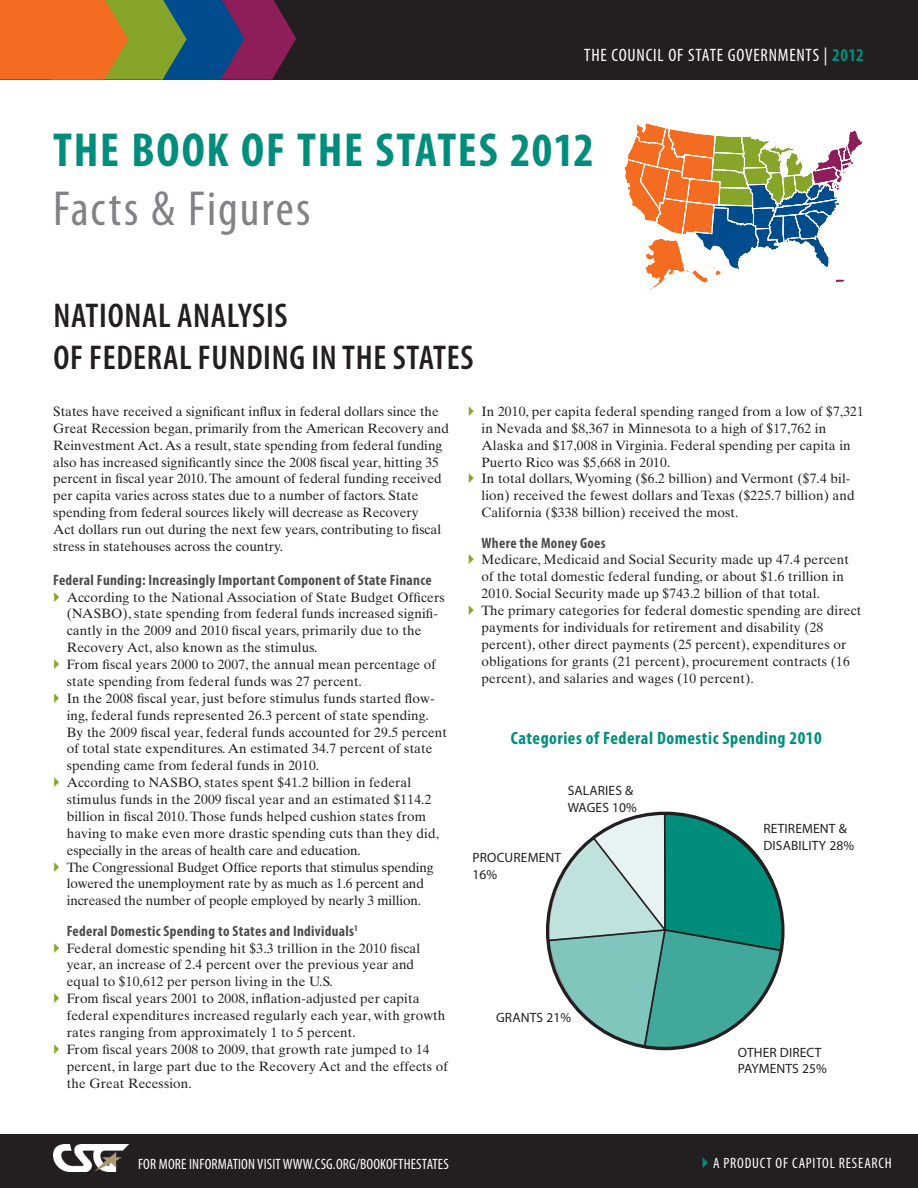
<style>
.page{position:relative;width:918px;height:1188px;background:#fff}
.page>*{position:absolute;margin:0;border:0;box-sizing:border-box;transform-origin:0 0}
.t1{font:condensed 49.5px "Myriad Pro";letter-spacing:.04em;color:#808285}
.t2{font:700 condensed 48px "Myriad Pro";letter-spacing:.035em;color:#008d7b}
.t3{font:600 condensed 34.5px/42px "Myriad Pro";letter-spacing:.02em;color:#231f20}
.t4{font:700 condensed 18px "Myriad Pro";letter-spacing:.03em;color:#008d7b}
.t5{font:condensed 18px "Myriad Pro";color:#fff}
.t6{font:700 condensed 15px "Myriad Pro";letter-spacing:.02em;color:#4e4d4c}
.t7{font:condensed 15px "Myriad Pro";letter-spacing:.01em;color:#fff}
.t8{font:13.5px/16.8px "Times Ten LT";letter-spacing:.01em;color:#231f20}
.t9{font:13.5px/16.8px "Myriad Pro";letter-spacing:.01em;color:#231f20}
.s1{font-weight:400;color:#fff}
</style>
<div class="page">
<div style="left:0;top:0;width:918px;height:80px;background:#231f20"></div>
<div style="left:0;top:1134px;width:918px;height:54px;background:#231f20"></div>
<img style="left:53px;top:1144px;width:76px;height:28px">
<svg style="left:624px;top:123px;width:238px;height:169px"></svg>
<svg style="left:0;top:0;width:297px;height:81px;background:#956243"></svg>
<svg style="left:546px;top:812px;width:239px;height:236px"></svg>
<h3 class="t5" style="left:584px;top:44px;width:112px">THE COUNCIL OFSTATE</h3>
<h3 class="t5" style="left:728px;top:44px;width:10px">GOVERNMENTS</h3>
<h3 class="t4" style="left:824px;top:44px;width:42px"><span class="s1">|</span> 2012</h3>
<h2 class="t2" style="left:53px;top:120px;width:542px">The Book of the States 2012</h2>
<h1 class="t1" style="left:53px;top:179px;width:259px">FACTS &amp; FIGURES</h1>
<h3 class="t3" style="left:54px;top:294px;width:368px">NATIONAL ANALYSIS<br>OF FEDERAL FUNDING IN THE STATES</h3>
<p class="t8" style="left:53px;top:403px;width:397px">States have received a significant influx in federal dollars since the Great Recession began, primarily from the American Recovery and Reinvestment Act. As a result, state spending from federal funding also has increased significantly since the 2008 fiscal year, hitting 35 percent in fiscal year 2010. The amount of federal funding received per capita varies across states due to a number of factors. State spending from federal sources likely will decrease as Recovery<br>Act dollars run out during the next few years, contributing to fiscal stress in statehouses across the country.</p>
<p class="t6" style="left:53px;top:570px;width:380px">Federal Funding: Increasingly Important Component of State Finance</p>
<p class="t8" style="left:67px;top:588px;width:382px">According to the National Association of State Budget Officers (NASBO), state spending from federal funds increased signifi&shy;cantly in the 2009 and 2010 fiscal years, primarily due to the Recovery Act, also known as the stimulus.<br>From fiscal years 2000 to 2007, the annual mean percentage of state spending from federal funds was 27 percent.<br>In the 2008 fiscal year, just before stimulus funds started flow&shy;ing, federal funds represented 26.3 percent of state spending.<br>By the 2009 fiscal year, federal funds accounted for 29.5 percent of total state expenditures. An estimated 34.7 percent of state spending came from federal funds in 2010.<br>According to NASBO, states spent $41.2 billion in federal stimulus funds in the 2009 fiscal year and an estimated $114.2 billion in fiscal 2010. Those funds helped cushion states from having to make even more drastic spending cuts than they did, especially in the areas of health care and education.<br>The Congressional Budget Office reports that stimulus spending lowered the unemployment rate by as much as 1.6 percent and increased the number of people employed by nearly 3 million.</p>
<p class="t6" style="left:67px;top:921px;width:293px">Federal Domestic Spending to States and Individuals<sup>1</sup></p>
<p class="t8" style="left:67px;top:939px;width:383px">Federal domestic spending hit $3.3 trillion in the 2010 fiscal year, an increase of 2.4 percent over the previous year and equal to $10,612 per person living in the U.S.<br>From fiscal years 2001 to 2008, inflation-adjusted per capita federal expenditures increased regularly each year, with growth rates ranging from approximately 1 to 5 percent.<br>From fiscal years 2008 to 2009, that growth rate jumped to 14 percent, in large part due to the Recovery Act and the effects of the Great Recession.</p>
<p class="t8" style="left:481px;top:403px;width:384px">In 2010, per capita federal spending ranged from a low of $7,321 in Nevada and $8,367 in Minnesota to a high of $17,762 in Alaska and $17,008 in Virginia. Federal spending per capita in Puerto Rico was $5,668 in 2010.<br>In total dollars, Wyoming ($6.2 billion) and Vermont ($7.4 bil&shy;lion) received the fewest dollars and Texas ($225.7 billion) and California ($338 billion) received the most.</p>
<p class="t6" style="left:482px;top:533px;width:126px">Where the Money Goes</p>
<p class="t8" style="left:481px;top:551px;width:381px">Medicare, Medicaid and Social Security made up 47.4 percent of the total domestic federal funding, or about $1.6 trillion in 2010. Social Security made up $743.2 billion of that total.<br>The primary categories for federal domestic spending are direct payments for individuals for retirement and disability (28 percent), other direct payments (25 percent), expenditures or obligations for grants (21 percent), procurement contracts (16 percent), and salaries and wages (10 percent).</p>
<h3 class="t4" style="left:511px;top:727px;width:312px">Categories of Federal Domestic Spending 2010</h3>
<p class="t9" style="left:568px;top:782px;width:71px">SALARIES &amp;<br>WAGES 10%</p>
<p class="t9" style="left:763px;top:820px;width:92px">RETIREMENT &amp;<br>DISABILITY 28%</p>
<p class="t9" style="left:473px;top:849px;width:90px">PROCUREMENT<br>16%</p>
<p class="t9" style="left:496px;top:1009px;width:77px">GRANTS 21%</p>
<p class="t9" style="left:738px;top:1043px;width:90px">OTHER DIRECT<br>PAYMENTS 25%</p>
<p class="t7" style="left:138px;top:1154px;width:312px">FOR MORE INFORMATION VISIT WWW.CSG.ORG/BOOKOFTHESTATES</p>
<p class="t7" style="left:713px;top:1154px;width:93px">A PRODUCT OF CAPITO</p>
<p class="t7" style="left:830px;top:1154px;width:24px">L RESEARCH</p>
</div>
